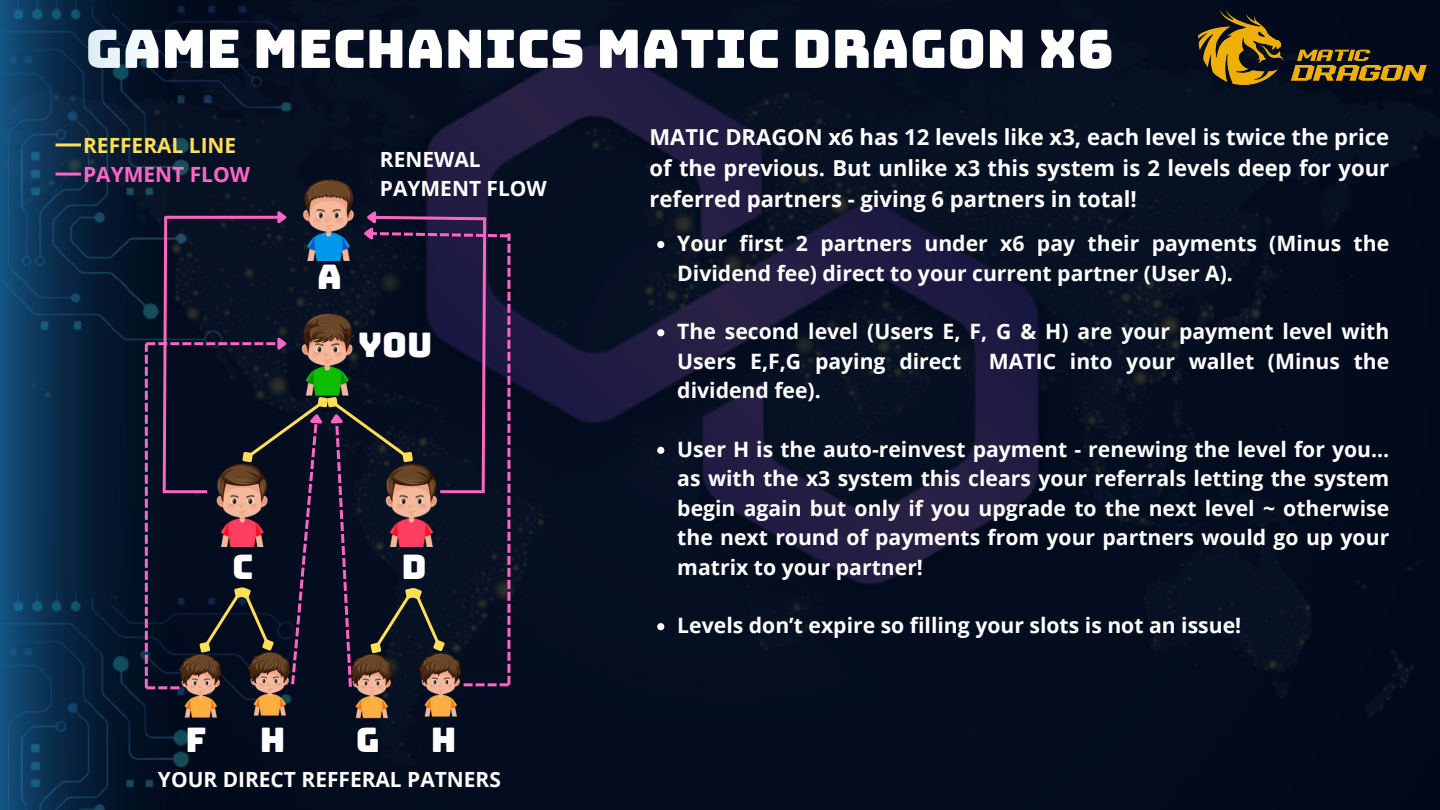
<style>
.page{position:relative;width:1440px;height:810px;background:#fff}
.page>*{position:absolute;margin:0;border:0;box-sizing:border-box;transform-origin:0 0}
.t1{font:53px "Bungee";color:#fff}
.t2{font:33.9px "Bungee";color:#fff}
.t3{font:700 22px/30.8px "Open Sans";color:#fff;text-align:justify}
.t4{font:700 21.2px/29.4px "Open Sans";color:#fff}
.t5{font:700 20.9px/29.2px "Open Sans";color:#fff}
.t6{font:700 20.9px/29.2px "Open Sans";color:#ffde59}
.s1{color:#ff66c4}
</style>
<div class="page">
<img style="left:295px;top:0;width:1145px;height:810px">
<div style="left:166px;top:0;width:129px;height:207px;background:#071124"></div>
<div style="left:166px;top:689px;width:129px;height:121px;background:#010b1d"></div>
<img style="left:0;top:0;width:166px;height:810px">
<img style="left:179px;top:689px;width:45px;height:31px">
<img style="left:248px;top:689px;width:44px;height:29px">
<img style="left:1194px;top:0;width:246px;height:90px">
<svg style="left:657px;top:241px;width:7px;height:7px"></svg>
<svg style="left:657px;top:329px;width:7px;height:7px"></svg>
<svg style="left:657px;top:447px;width:7px;height:7px"></svg>
<svg style="left:657px;top:623px;width:7px;height:7px"></svg>
<img style="left:301px;top:174px;width:57px;height:33px">
<hr style="left:56px;top:143px;width:25px;height:3px;background:#ffde59">
<hr style="left:56px;top:173px;width:25px;height:3px;background:#ff66c4">
<img style="left:350px;top:689px;width:45px;height:31px">
<img style="left:419px;top:689px;width:44px;height:30px">
<svg style="left:145px;top:207px;width:365px;height:482px;background:#1f1e2f"></svg>
<p class="t1" style="left:85px;top:22px;width:1030px">GAME MECHANICS MATIC DRAGON X6</p>
<p class="t6" style="left:83px;top:130px;width:168px">REFFERAL LINE<br><span class="s1">PAYMENT FLOW</span></p>
<p class="t5" style="left:380px;top:144px;width:168px">RENEWAL<br>PAYMENT FLOW</p>
<p class="t2" style="left:317px;top:260px;width:26px">A</p>
<p class="t2" style="left:358px;top:328px;width:76px">YOU</p>
<p class="t2" style="left:232px;top:550px;width:23px">C</p>
<p class="t2" style="left:401px;top:550px;width:27px">D</p>
<p class="t2" style="left:186px;top:723px;width:22px">F</p>
<h2 class="t2" style="left:260px;top:723px;width:27px">H</h2>
<p class="t2" style="left:356px;top:723px;width:26px">G</p>
<p class="t2" style="left:431px;top:723px;width:27px">H</p>
<p class="t5" style="left:158px;top:764px;width:344px">YOUR DIRECT REFFERAL PATNERS</p>
<p class="t3" style="left:650px;top:121px;width:741px">MATIC DRAGON x6 has 12 levels like x3, each level is twice the price of the previous. But unlike x3 this system is 2 levels deep for your referred partners - giving 6 partners in total!</p>
<p class="t4" style="left:677px;top:228px;width:713px">Your first 2 partners under x6 pay their payments (Minus the<br>Dividend fee) direct to your current partner (User A).</p>
<p class="t4" style="left:677px;top:317px;width:713px">The second level (Users E, F, G &amp; H) are your payment level with<br>Users E,F,G paying direct</p>
<p class="t4" style="left:989px;top:346px;width:402px">MATIC into your wallet (Minus the</p>
<p class="t4" style="left:677px;top:375px;width:145px">dividend fee).</p>
<p class="t4" style="left:677px;top:434px;width:713px;text-align:justify">User H is the auto-reinvest payment - renewing the level for you… as with the x3 system this clears your referrals letting the system begin again but only if you upgrade to the next level ~ otherwise the next round of payments from your partners would go up your matrix to your partner!</p>
<p class="t4" style="left:677px;top:611px;width:565px">Levels don’t expire so filling your slots is not an issue!</p>
</div>
